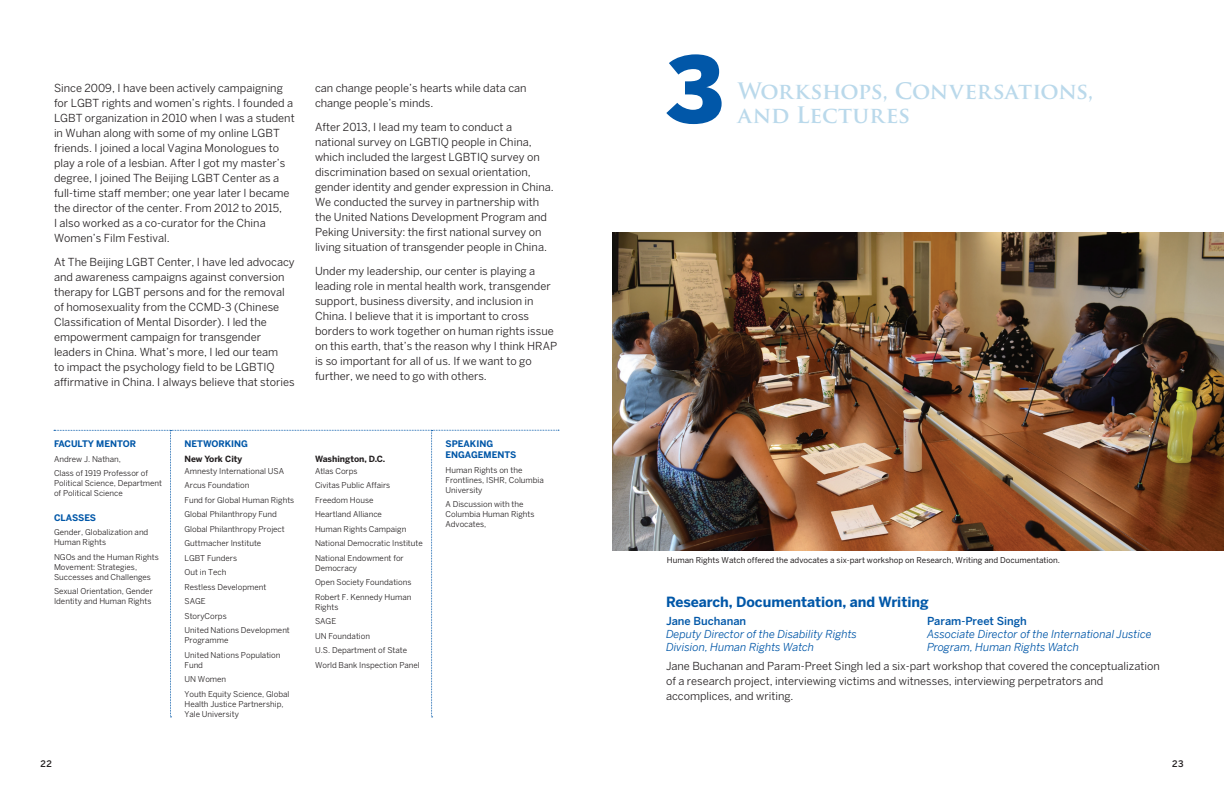
<style>
.page{position:relative;width:1224px;height:792px;background:#fff}
.page>*{position:absolute;margin:0;border:0;box-sizing:border-box;transform-origin:0 0}
.Paragraph_Style_3{font:900 90.9px "Benton Sans";color:#0157a8}
.t1{font:700 22.1px "Trajan Pro";letter-spacing:-.01em;color:#bad9eb}
._3_Class_Name{font:700 14px "Benton Sans";color:#0157a8}
.body-flow_ALL{font:11px/15px "Benton Sans";color:#231f20}
._3_BODY{font:11px/15px "Benton Sans";color:#231f20}
._3_Name_Title{font:italic 11px/13px "Benton Sans";color:#0157a8}
._3_name{font:500 11px "Benton Sans";color:#0157a8}
._2_SIDEBAR_TITLE_201{font:700 9px/11px "Benton Sans";color:#0157a8}
.t2{font:500 9px "Benton Sans";color:#231f20}
._2_SIDEBAR_CITY_2ND{font:700 8.5px "Benton Sans";color:#231f20}
._2_SIDEBAR_CITY_2019{font:700 8.5px "Benton Sans";color:#231f20}
._2_SIDEBAR_UNDER_CIT{font:8px/10px "Benton Sans";color:#231f20}
._2_SIDEBAR_BODY_2019{font:8px/10px "Benton Sans";color:#231f20}
._5_NAME{font:8px "Benton Sans";color:#231f20}
</style>
<div class="page">
<img style="left:612px;top:232px;width:612px;height:319px">
<svg style="left:54px;top:430px;width:505px;height:288px"></svg>
<p class="body-flow_ALL" style="left:54px;top:81px;width:242px">Since 2009, I have been actively campaigning for LGBT rights and women’s rights. I founded a LGBT organization in 2010 when I was a student in Wuhan along with some of my online LGBT friends. I joined a local Vagina Monologues to play a role of a lesbian. After I got my master’s degree, I joined The Beijing LGBT Center as a full-time staff member; one year later I became the director of the center. From 2012 to 2015,<br>I also worked as a co-curator for the China Women’s Film Festival.</p>
<p class="body-flow_ALL" style="left:54px;top:255px;width:242px">At The Beijing LGBT Center, I have led advocacy and awareness campaigns against conversion therapy for LGBT persons and for the removal of homosexuality from the CCMD-3 (Chinese Classification of Mental Disorder). I led the empowerment campaign for transgender leaders in China. What’s more, I led our team<br>to impact the psychology field to be LGBTIQ affirmative in China. I always believe that stories</p>
<p class="_2_SIDEBAR_TITLE_201" style="left:54px;top:438px;width:84px">FACULTY MENTOR</p>
<p class="_2_SIDEBAR_BODY_2019" style="left:54px;top:454px;width:69px">Andrew J. Nathan,</p>
<p class="_2_SIDEBAR_BODY_2019" style="left:54px;top:468px;width:110px">Class of 1919 Professor of<br>Political Science, Department of Political Science</p>
<p class="_2_SIDEBAR_TITLE_201" style="left:54px;top:512px;width:44px">CLASSES</p>
<p class="_2_SIDEBAR_BODY_2019" style="left:54px;top:527px;width:96px">Gender, Globalization and<br>Human Rights</p>
<p class="_2_SIDEBAR_BODY_2019" style="left:54px;top:552px;width:106px">NGOs and the Human Rights<br>Movement: Strategies,<br>Successes and Challenges</p>
<p class="_2_SIDEBAR_BODY_2019" style="left:54px;top:586px;width:100px">Sexual Orientation, Gender<br>Identity and Human Rights</p>
<p class="_2_SIDEBAR_TITLE_201" style="left:184px;top:438px;width:65px">NETWORKING</p>
<p class="_2_SIDEBAR_CITY_2019" style="left:184px;top:453px;width:59px">New York City</p>
<p class="_2_SIDEBAR_UNDER_CIT" style="left:184px;top:466px;width:101px">Amnesty International USA</p>
<p class="_2_SIDEBAR_UNDER_CIT" style="left:184px;top:480px;width:66px">Arcus Foundation</p>
<p class="_2_SIDEBAR_UNDER_CIT" style="left:184px;top:495px;width:111px">Fund for Global Human Rights</p>
<p class="_2_SIDEBAR_UNDER_CIT" style="left:184px;top:509px;width:94px">Global Philanthropy Fund</p>
<p class="_2_SIDEBAR_UNDER_CIT" style="left:184px;top:524px;width:102px">Global Philanthropy Project</p>
<p class="_2_SIDEBAR_UNDER_CIT" style="left:184px;top:538px;width:78px">Guttmacher Institute</p>
<p class="_2_SIDEBAR_UNDER_CIT" style="left:184px;top:553px;width:54px">LGBT Funders</p>
<p class="_2_SIDEBAR_UNDER_CIT" style="left:184px;top:567px;width:43px">Out in Tech</p>
<p class="_2_SIDEBAR_UNDER_CIT" style="left:184px;top:582px;width:83px">Restless Development</p>
<p class="_2_SIDEBAR_UNDER_CIT" style="left:184px;top:596px;width:23px">SAGE</p>
<p class="_2_SIDEBAR_UNDER_CIT" style="left:184px;top:611px;width:44px">StoryCorps</p>
<p class="_2_SIDEBAR_UNDER_CIT" style="left:184px;top:625px;width:107px">United Nations Development<br>Programme</p>
<p class="_2_SIDEBAR_UNDER_CIT" style="left:184px;top:650px;width:97px">United Nations Population<br>Fund</p>
<p class="_2_SIDEBAR_UNDER_CIT" style="left:184px;top:674px;width:43px">UN Women</p>
<p class="_2_SIDEBAR_UNDER_CIT" style="left:184px;top:689px;width:106px">Youth Equity Science, Global<br>Health Justice Partnership,<br>Yale University</p>
<p class="body-flow_ALL" style="left:315px;top:81px;width:213px">can change people’s hearts while data can change people’s minds.</p>
<p class="body-flow_ALL" style="left:315px;top:120px;width:240px">After 2013, I lead my team to conduct a national survey on LGBTIQ people in China, which included the largest LGBTIQ survey on discrimination based on sexual orientation, gender identity and gender expression in China.<br>We conducted the survey in partnership with the United Nations Development Program and Peking University: the first national survey on living situation of transgender people in China.</p>
<p class="body-flow_ALL" style="left:315px;top:264px;width:244px">Under my leadership, our center is playing a leading role in mental health work, transgender support, business diversity, and inclusion in China. I believe that it is important to cross borders to work together on human rights issue on this earth, that’s the reason why I think HRAP is so important for all of us. If we want to go further, we need to go with others.</p>
<p class="_2_SIDEBAR_CITY_2ND" style="left:315px;top:453px;width:72px">Washington, D.C.</p>
<p class="_2_SIDEBAR_UNDER_CIT" style="left:315px;top:466px;width:44px">Atlas Corps</p>
<p class="_2_SIDEBAR_UNDER_CIT" style="left:315px;top:480px;width:77px">Civitas Public Affairs</p>
<p class="_2_SIDEBAR_UNDER_CIT" style="left:315px;top:495px;width:60px">Freedom House</p>
<p class="_2_SIDEBAR_UNDER_CIT" style="left:315px;top:509px;width:68px">Heartland Alliance</p>
<p class="_2_SIDEBAR_UNDER_CIT" style="left:315px;top:524px;width:93px">Human Rights Campaign</p>
<p class="_2_SIDEBAR_UNDER_CIT" style="left:315px;top:538px;width:109px">National Democratic Institute</p>
<p class="_2_SIDEBAR_UNDER_CIT" style="left:315px;top:553px;width:90px">National Endowment for<br>Democracy</p>
<p class="_2_SIDEBAR_UNDER_CIT" style="left:315px;top:577px;width:98px">Open Society Foundations</p>
<p class="_2_SIDEBAR_UNDER_CIT" style="left:315px;top:592px;width:98px">Robert F. Kennedy Human<br>Rights</p>
<p class="_2_SIDEBAR_UNDER_CIT" style="left:315px;top:616px;width:23px">SAGE</p>
<p class="_2_SIDEBAR_UNDER_CIT" style="left:315px;top:631px;width:57px">UN Foundation</p>
<p class="_2_SIDEBAR_UNDER_CIT" style="left:315px;top:645px;width:94px">U.S. Department of State</p>
<p class="_2_SIDEBAR_UNDER_CIT" style="left:315px;top:660px;width:106px">World Bank Inspection Panel</p>
<p class="_2_SIDEBAR_TITLE_201" style="left:446px;top:438px;width:72px">SPEAKING<br>ENGAGEMENTS</p>
<p class="_2_SIDEBAR_BODY_2019" style="left:446px;top:465px;width:100px">Human Rights on the<br>Frontlines, ISHR, Columbia<br>University</p>
<p class="_2_SIDEBAR_BODY_2019" style="left:446px;top:499px;width:90px">A Discussion with the<br>Columbia Human Rights<br>Advocates,</p>
<p class="Paragraph_Style_3" style="left:666px;top:35px;width:59px">3</p>
<p class="t1" style="left:738px;top:77px;width:357px">Workshops, Conversations,</p>
<p class="t1" style="left:738px;top:101px;width:174px">and Lectures</p>
<p class="_5_NAME" style="left:667px;top:555px;width:395px">Human Rights Watch offered the advocates a six-part workshop on Research, Writing and Documentation.</p>
<p class="_3_Class_Name" style="left:666px;top:594px;width:264px">Research, Documentation, and Writing</p>
<p class="_3_name" style="left:666px;top:614px;width:82px">Jane Buchanan</p>
<p class="_3_Name_Title" style="left:666px;top:626px;width:193px">Deputy Director of the Disability Rights<br>Division, Human Rights Watch</p>
<p class="_3_name" style="left:927px;top:614px;width:101px">Param-Preet Singh</p>
<p class="_3_Name_Title" style="left:927px;top:626px;width:226px">Associate Director of the International Justice<br>Program, Human Rights Watch</p>
<p class="_3_BODY" style="left:666px;top:658px;width:495px">Jane Buchanan and Param-Preet Singh led a six-part workshop that covered the conceptualization of a research project, interviewing victims and witnesses, interviewing perpetrators and accomplices, and writing.</p>
<p class="t2" style="left:40px;top:758px;width:13px">22</p>
<p class="t2" style="left:1172px;top:758px;width:13px">23</p>
</div>
